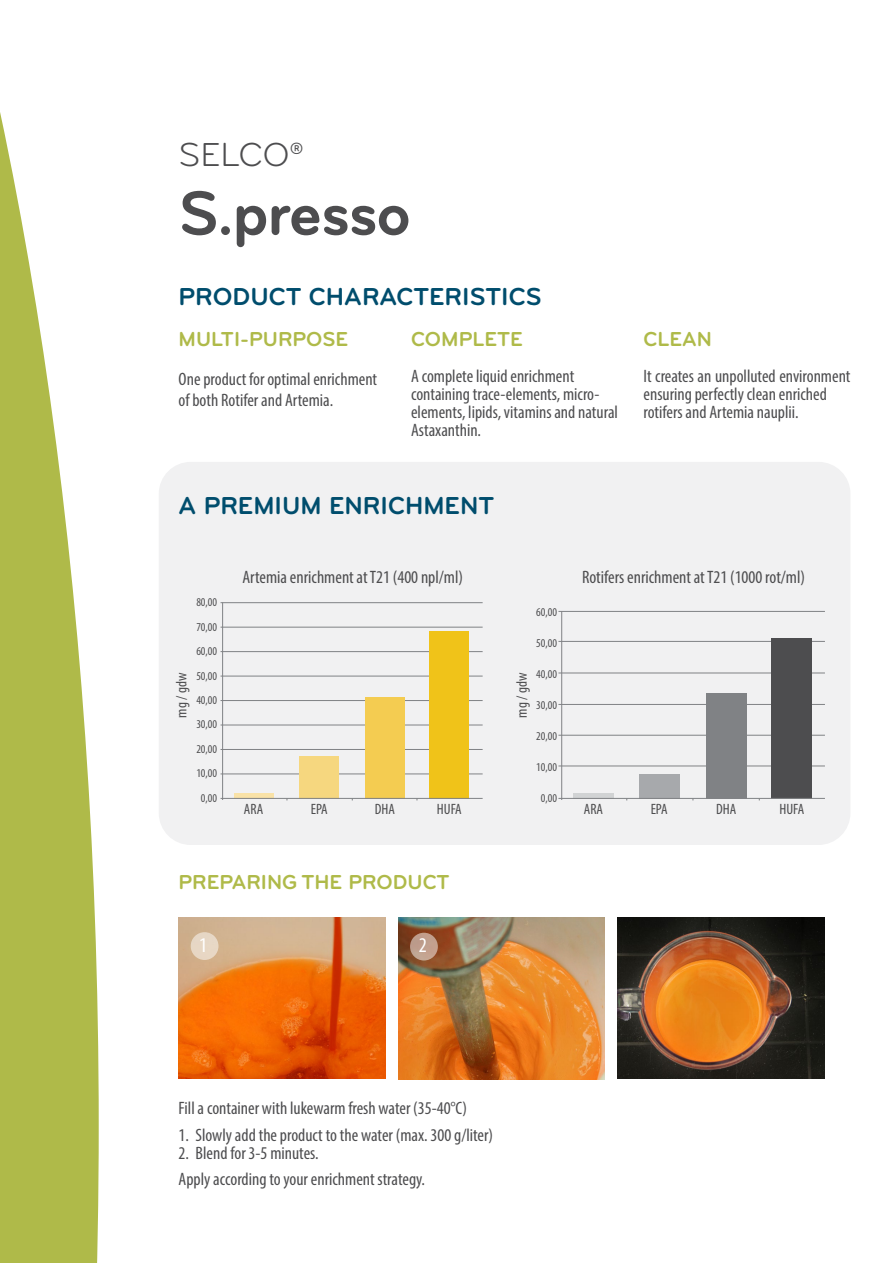
<style>
.page{position:relative;width:893px;height:1263px;background:#fff}
.page>*{position:absolute;margin:0;border:0;box-sizing:border-box;transform-origin:0 0}
.t1{font:700 64.5px "Bryant";letter-spacing:-.03em;color:#4d4d4f}
.t2{font:34.5px "Bryant";letter-spacing:-.005em;color:#4d4d4f}
.t3{font:700 25.5px "Bryant";color:#004d6d}
.t4{font:700 21px "Bryant";color:#afba49}
.t5{font:condensed 21px "Myriad Pro";color:#fff}
.t6{font:condensed 18px/18px "Myriad Pro";color:#4d4d4f}
.t7{font:condensed 15px "Myriad Pro";color:#4d4d4f}
.t8{font:condensed 12px/24.5px "Myriad Pro";color:#4d4d4f;text-align:center}
</style>
<div class="page">
<svg style="left:0;top:112px;width:99px;height:1151px;fill:#afba49"></svg>
<div style="left:159px;top:462px;width:691px;height:383px;background:#f1f1f2;border-radius:32px"></div>
<hr style="left:221px;top:602px;width:262px;height:1px;background:#808285">
<hr style="left:221px;top:627px;width:262px;height:1px;background:#808285">
<hr style="left:221px;top:651px;width:262px;height:1px;background:#808285">
<hr style="left:221px;top:676px;width:262px;height:1px;background:#808285">
<hr style="left:221px;top:700px;width:262px;height:1px;background:#808285">
<hr style="left:221px;top:725px;width:262px;height:1px;background:#808285">
<hr style="left:221px;top:749px;width:262px;height:1px;background:#808285">
<hr style="left:221px;top:774px;width:262px;height:1px;background:#808285">
<hr style="left:222px;top:602px;width:1px;height:198px;background:#808285">
<div style="left:430px;top:631px;width:39px;height:168px;background:#f0c319"></div>
<div style="left:365px;top:697px;width:40px;height:102px;background:#f4cc51"></div>
<div style="left:299px;top:756px;width:40px;height:43px;background:#f6d77f"></div>
<div style="left:234px;top:793px;width:39px;height:6px;background:#f9e2a7"></div>
<hr style="left:221px;top:798px;width:262px;height:1px;background:#808285">
<hr style="left:561px;top:611px;width:1px;height:189px;background:#808285">
<hr style="left:558px;top:766px;width:267px;height:1px;background:#808285">
<hr style="left:558px;top:735px;width:267px;height:1px;background:#808285">
<hr style="left:558px;top:704px;width:267px;height:1px;background:#808285">
<hr style="left:558px;top:673px;width:267px;height:1px;background:#808285">
<hr style="left:558px;top:641px;width:267px;height:1px;background:#808285">
<hr style="left:558px;top:611px;width:267px;height:1px;background:#808285">
<div style="left:771px;top:638px;width:41px;height:161px;background:#4d4d4f"></div>
<div style="left:706px;top:693px;width:41px;height:106px;background:#808285"></div>
<div style="left:639px;top:774px;width:40px;height:25px;background:#a7a9ac"></div>
<div style="left:573px;top:793px;width:41px;height:6px;background:#d1d3d4"></div>
<hr style="left:558px;top:798px;width:267px;height:1px;background:#808285">
<img style="left:618px;top:918px;width:207px;height:161px">
<img style="left:179px;top:918px;width:207px;height:160px">
<div style="left:191px;top:932px;width:27px;height:28px;background:#e7d7c4;border-radius:50%"></div>
<img style="left:399px;top:918px;width:206px;height:162px">
<div style="left:410px;top:933px;width:28px;height:27px;background:#c19f8d;border-radius:50%"></div>
<h2 class="t2" style="left:179px;top:137px;width:127px">SELCO®</h2>
<h1 class="t1" style="left:179px;top:179px;width:234px">S.presso</h1>
<h3 class="t3" style="left:179px;top:283px;width:365px">PRODUCT CHARACTERISTICS</h3>
<p class="t4" style="left:179px;top:328px;width:171px">MULTI-PURPOSE</p>
<p class="t6" style="left:179px;top:368px;width:200px;line-height:21px">One product for optimal enrichment of both Rotifer and Artemia.</p>
<p class="t4" style="left:411px;top:328px;width:113px">COMPLETE</p>
<p class="t6" style="left:411px;top:367px;width:208px">A complete liquid enrichment containing trace-elements, micro&shy;elements, lipids, vitamins and natural<br>Astaxanthin.</p>
<h3 class="t3" style="left:179px;top:492px;width:317px">A PREMIUM ENRICHMENT</h3>
<p class="t4" style="left:643px;top:328px;width:70px">CLEAN</p>
<p class="t6" style="left:643px;top:367px;width:208px">It creates an unpolluted environment ensuring perfectly clean enriched rotifers and Artemia nauplii.</p>
<p class="t6" style="left:242px;top:567px;width:222px">Artemia enrichment at T21 (400 npl/ml)</p>
<p class="t6" style="left:582px;top:567px;width:225px">Rotifers enrichment at T21 (1000 rot/ml)</p>
<p class="t8" style="left:196px;top:590px;width:22px">80,00</p>
<p class="t8" style="left:196px;top:639px;width:22px">60,00</p>
<p class="t8" style="left:196px;top:688px;width:22px">40,00</p>
<p class="t8" style="left:196px;top:736px;width:22px">20,00</p>
<p class="t8" style="left:536px;top:599px;width:22px">60,00</p>
<p class="t8" style="left:196px;top:614px;width:22px">70,00</p>
<p class="t8" style="left:196px;top:663px;width:22px">50,00</p>
<p class="t8" style="left:196px;top:712px;width:22px">30,00</p>
<p class="t8" style="left:196px;top:761px;width:22px">10,00<br>0,00</p>
<p class="t8" style="left:536px;top:630px;width:22px">50,00</p>
<p class="t8" style="left:536px;top:661px;width:22px">40,00</p>
<p class="t7" style="left:172px;top:718px;width:46px;rotate:-90deg">mg / gdw</p>
<p class="t7" style="left:513px;top:718px;width:46px;rotate:-90deg">mg / gdw</p>
<p class="t8" style="left:536px;top:692px;width:22px">30,00</p>
<p class="t8" style="left:536px;top:723px;width:22px">20,00</p>
<p class="t8" style="left:536px;top:754px;width:22px">10,00</p>
<p class="t8" style="left:541px;top:785px;width:18px">0,00</p>
<p class="t7" style="left:244px;top:800px;width:21px">ARA</p>
<p class="t7" style="left:584px;top:800px;width:21px">ARA</p>
<p class="t7" style="left:311px;top:800px;width:18px">EPA</p>
<p class="t7" style="left:375px;top:800px;width:22px">DHA</p>
<p class="t7" style="left:437px;top:800px;width:26px">HUFA</p>
<p class="t7" style="left:651px;top:800px;width:18px">EPA</p>
<p class="t7" style="left:716px;top:800px;width:22px">DHA</p>
<p class="t7" style="left:779px;top:800px;width:26px">HUFA</p>
<p class="t4" style="left:179px;top:871px;width:273px">PREPARING THE PRODUCT</p>
<p class="t5" style="left:199px;top:932px;width:10px">1</p>
<p class="t5" style="left:419px;top:932px;width:10px">2</p>
<p class="t6" style="left:179px;top:1099px;width:290px">Fill a container with lukewarm fresh water (35-40°C)</p>
<p class="t6" style="left:179px;top:1125px;width:316px">1. Slowly add the product to the water (max. 300 g/liter)</p>
<p class="t6" style="left:179px;top:1139px;width:248px;line-height:26.5px">2. Blend for 3-5 minutes.<br>Apply according to your enrichment strategy.</p>
</div>
